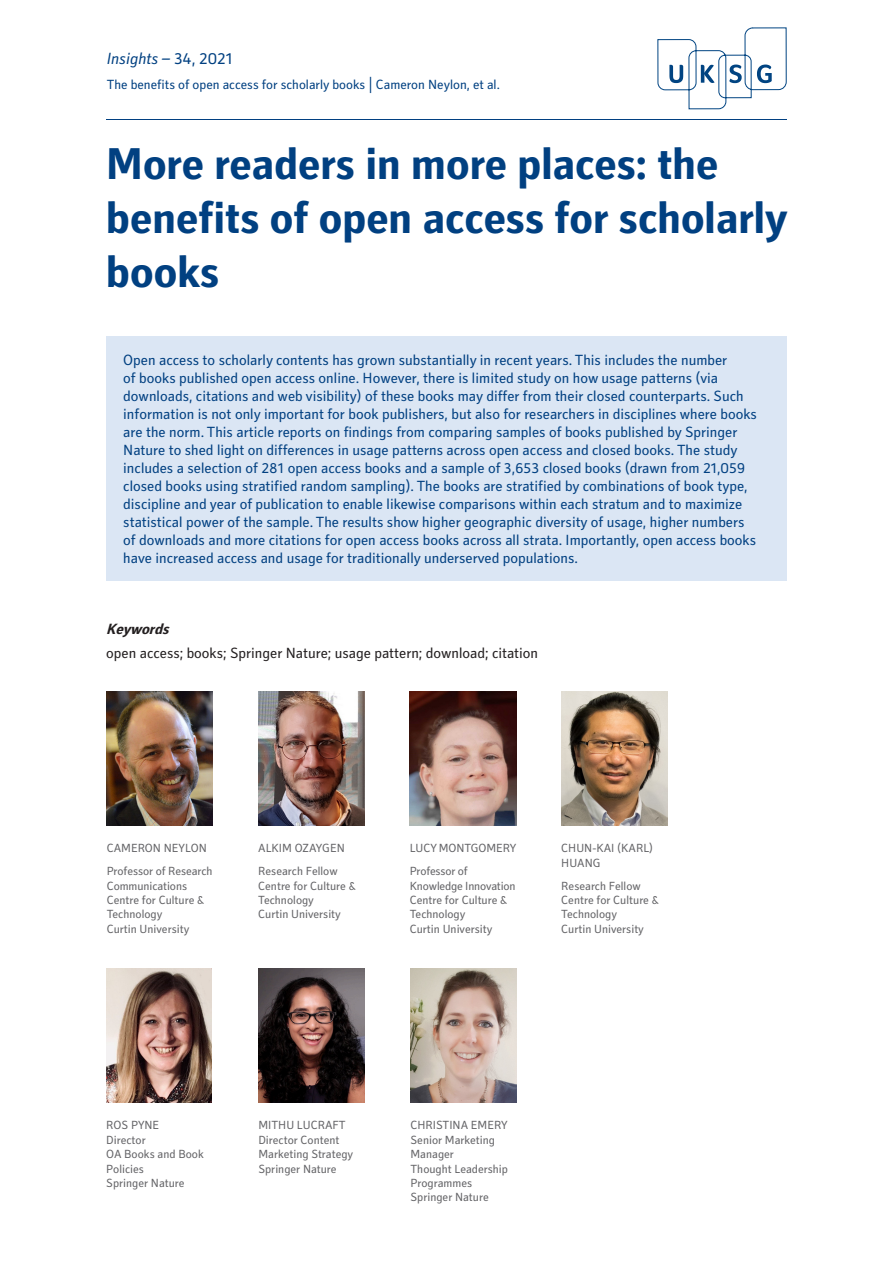
<style>
.page{position:relative;width:893px;height:1263px;background:#fff}
.page>*{position:absolute;margin:0;border:0;box-sizing:border-box;transform-origin:0 0}
.Main_Headline{font:700 45px/54px "Secca Std";color:#014081}
.Title_-_Series_-_Dat{font:italic 16.5px "Secca Std";color:#014081}
.Extract_Box{font:15px/18px "Secca Std";color:#014081}
.Body{font:15px "Secca Std";color:#231f20}
.C-Style_Heading_BI{font:italic 700 15px "Secca Std";color:#231f20}
.Title_-_Aiuthor{font:13.5px "Secca Std";color:#014081}
.t1{font:12px/14.4px "Secca Std";color:#636366}
.s1{font-style:normal}
</style>
<div class="page">
<div style="left:106px;top:336px;width:681px;height:244px;background:#dbe6f4"></div>
<hr style="left:106px;top:119px;width:681px;height:1px;background:#014081">
<svg style="left:657px;top:27px;width:130px;height:82px"></svg>
<img style="left:107px;top:691px;width:106px;height:135px">
<img style="left:258px;top:691px;width:106px;height:135px">
<img style="left:410px;top:691px;width:106px;height:135px">
<img style="left:561px;top:691px;width:107px;height:135px">
<img style="left:258px;top:968px;width:107px;height:135px">
<img style="left:410px;top:968px;width:107px;height:135px">
<img style="left:106px;top:968px;width:106px;height:135px">
<p class="Title_-_Series_-_Dat" style="left:107px;top:49px;width:128px">Insights <span class="s1">– 34, 2021</span></p>
<p class="Title_-_Aiuthor" style="left:107px;top:77px;width:395px">The benefits of open access for scholarly books | Cameron Neylon, et al.</p>
<p class="Main_Headline" style="left:106px;top:139px;width:683px">More readers in more places: the benefits of open access for scholarly books</p>
<p class="Extract_Box" style="left:123px;top:351px;width:635px">Open access to scholarly contents has grown substantially in recent years. This includes the number<br>of books published open access online. However, there is limited study on how usage patterns (via downloads, citations and web visibility) of these books may differ from their closed counterparts. Such information is not only important for book publishers, but also for researchers in disciplines where books are the norm. This article reports on findings from comparing samples of books published by Springer Nature to shed light on differences in usage patterns across open access and closed books. The study includes a selection of 281 open access books and a sample of 3,653 closed books (drawn from 21,059 closed books using stratified random sampling). The books are stratified by combinations of book type, discipline and year of publication to enable likewise comparisons within each stratum and to maximize statistical power of the sample. The results show higher geographic diversity of usage, higher numbers of downloads and more citations for open access books across all strata. Importantly, open access books have increased access and usage for traditionally underserved populations.</p>
<p class="C-Style_Heading_BI" style="left:106px;top:620px;width:68px">Keywords</p>
<p class="Body" style="left:106px;top:644px;width:433px">open access; books; Springer Nature; usage pattern; download; citation</p>
<p class="t1" style="left:107px;top:841px;width:102px">CAMERON NEYLON</p>
<p class="t1" style="left:107px;top:864px;width:107px">Professor of Research<br>Communications</p>
<p class="t1" style="left:107px;top:893px;width:99px">Centre for Culture &amp;<br>Technology</p>
<p class="t1" style="left:107px;top:922px;width:84px">Curtin University</p>
<p class="t1" style="left:258px;top:841px;width:88px">ALKIM OZAYGEN</p>
<p class="t1" style="left:258px;top:864px;width:81px">Research Fellow</p>
<p class="t1" style="left:258px;top:879px;width:99px">Centre for Culture &amp;<br>Technology</p>
<p class="t1" style="left:258px;top:908px;width:84px">Curtin University</p>
<p class="t1" style="left:410px;top:841px;width:108px">LUCY MONTGOMERY</p>
<p class="t1" style="left:410px;top:864px;width:107px">Professor of<br>Knowledge Innovation</p>
<p class="t1" style="left:410px;top:893px;width:99px">Centre for Culture &amp;<br>Technology</p>
<p class="t1" style="left:410px;top:922px;width:84px">Curtin University</p>
<p class="t1" style="left:561px;top:841px;width:93px">CHUN-KAI (KARL)<br>HUANG</p>
<p class="t1" style="left:561px;top:879px;width:81px">Research Fellow</p>
<p class="t1" style="left:561px;top:893px;width:99px">Centre for Culture &amp;<br>Technology</p>
<p class="t1" style="left:561px;top:922px;width:84px">Curtin University</p>
<p class="t1" style="left:106px;top:1119px;width:54px">ROS PYNE</p>
<p class="t1" style="left:106px;top:1133px;width:41px">Director</p>
<p class="t1" style="left:106px;top:1147px;width:99px">OA Books and Book<br>Policies</p>
<p class="t1" style="left:106px;top:1176px;width:80px">Springer Nature</p>
<p class="t1" style="left:258px;top:1119px;width:89px">MITHU LUCRAFT</p>
<p class="t1" style="left:258px;top:1133px;width:96px">Director Content<br>Marketing Strategy</p>
<p class="t1" style="left:258px;top:1162px;width:80px">Springer Nature</p>
<p class="t1" style="left:410px;top:1119px;width:99px">CHRISTINA EMERY</p>
<p class="t1" style="left:410px;top:1133px;width:86px">Senior Marketing<br>Manager</p>
<p class="t1" style="left:410px;top:1162px;width:99px">Thought Leadership<br>Programmes</p>
<p class="t1" style="left:410px;top:1191px;width:80px">Springer Nature</p>
</div>
